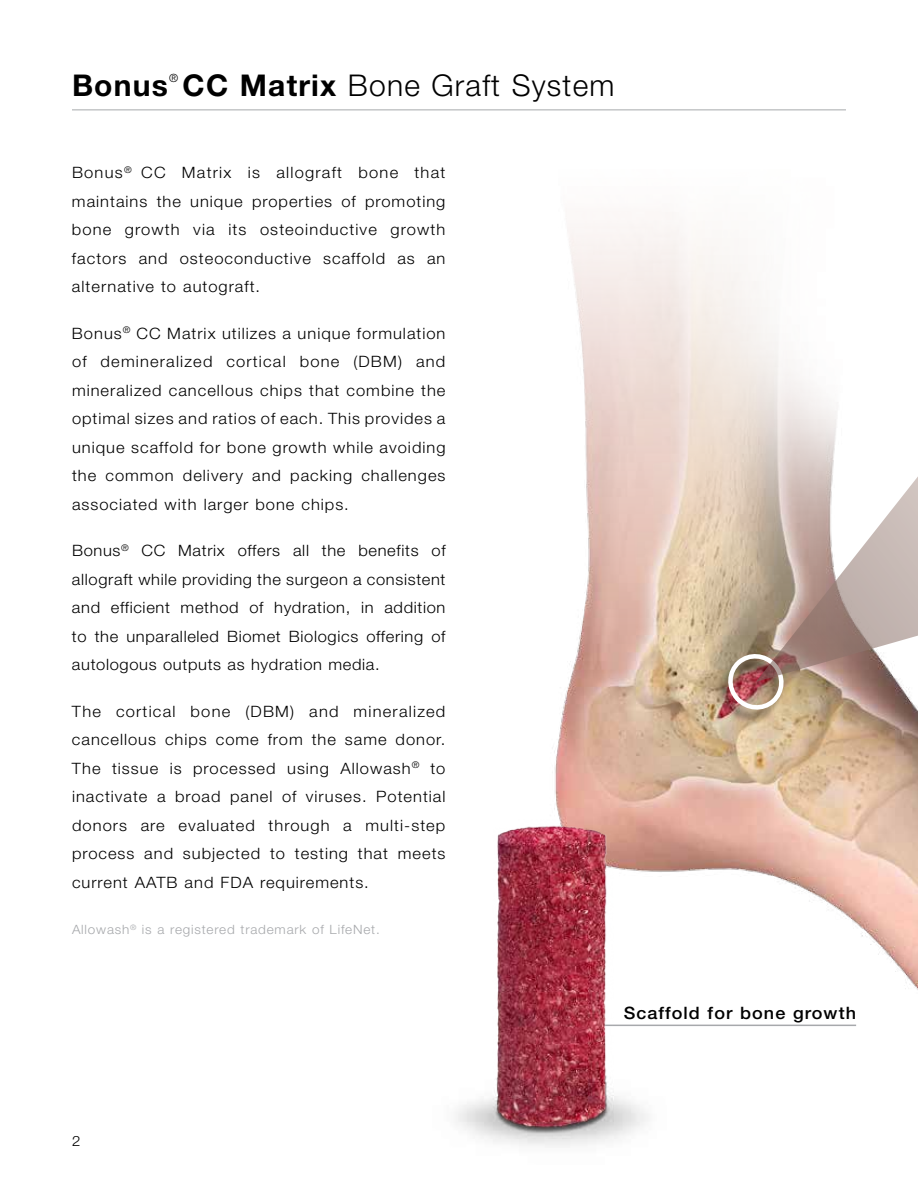
<style>
.page{position:relative;width:918px;height:1188px;background:#fff}
.page>*{position:absolute;margin:0;border:0;box-sizing:border-box;transform-origin:0 0}
.t1{font:300 30px "Helvetica Neue LT Std";letter-spacing:.04em;color:#000}
.t2{font:700 30px "Helvetica Neue LT Std";letter-spacing:.04em;color:#000}
.t3{font:500 17.1px "Helvetica Neue LT Std";letter-spacing:.06em;color:#000;scale:1.05 1}
.t4{font:300 15.6px/28.5px "Helvetica Neue LT Std";letter-spacing:.06em;color:#000;text-align:justify;scale:1.05 1}
.t5{font:300 14.25px "Helvetica Neue LT Std";color:#000;scale:1.05 1}
.t6{font:300 12.9px "Helvetica Neue LT Std";letter-spacing:.06em;color:#a7a9ac;scale:1.05 1}
.t7{font:300 11.4px "Helvetica Neue LT Std";color:#000}
.s1{font-weight:700}
</style>
<div class="page">
<hr style="left:72px;top:110px;width:774px;height:1px;background:#a7a9ac">
<img style="left:565px;top:221px;width:353px;height:805px">
<div style="left:716px;top:656px;width:69px;height:69px;background:#000;opacity:.5"></div>
<img style="left:722px;top:648px;width:62px;height:68px">
<svg style="left:756px;top:231px;width:162px;height:451px"></svg>
<hr style="left:520px;top:1025px;width:336px;height:1px;background:#a7a9ac">
<img style="left:456px;top:699px;width:211px;height:448px">
<h1 class="t2" style="left:72px;top:67px;width:97px">Bonus</h1>
<p class="t7" style="left:169px;top:71px;width:11px">®</p>
<h1 class="t1" style="left:183px;top:67px;width:433px"><span class="s1">CC Matrix</span> Bone Graft System</h1>
<p class="t4" style="left:72px;top:158px;width:357px">Bonus<sup>®</sup> CC Matrix is allograft bone that maintains the unique properties of promoting bone growth via its osteoinductive growth factors and osteoconductive scaffold as an alternative to autograft.</p>
<p class="t4" style="left:72px;top:318px;width:357px">Bonus<sup>®</sup> CC Matrix utilizes a unique formulation of demineralized cortical bone (DBM) and mineralized cancellous chips that combine the optimal sizes and ratios of each. This provides a unique scaffold for bone growth while avoiding the common delivery and packing challenges associated with larger bone chips.</p>
<p class="t4" style="left:72px;top:536px;width:357px">Bonus<sup>®</sup> CC Matrix offers all the benefits of allograft while providing the surgeon a consistent and efficient method of hydration, in addition to the unparalleled Biomet Biologics offering of autologous outputs as hydration media.</p>
<p class="t4" style="left:72px;top:696px;width:357px">The cortical bone (DBM) and mineralized cancellous chips come from the same donor.<br>The tissue is processed using Allowash<sup>®</sup> to inactivate a broad panel of viruses. Potential donors are evaluated through a multi-step process and subjected to testing that meets current AATB and FDA requirements.</p>
<p class="t6" style="left:72px;top:922px;width:295px">Allowash<sup>®</sup> is a registered trademark of LifeNet.</p>
<p class="t3" style="left:624px;top:1003px;width:223px">Scaffold for bone growth</p>
<p class="t5" style="left:72px;top:1132px;width:9px">2</p>
</div>
